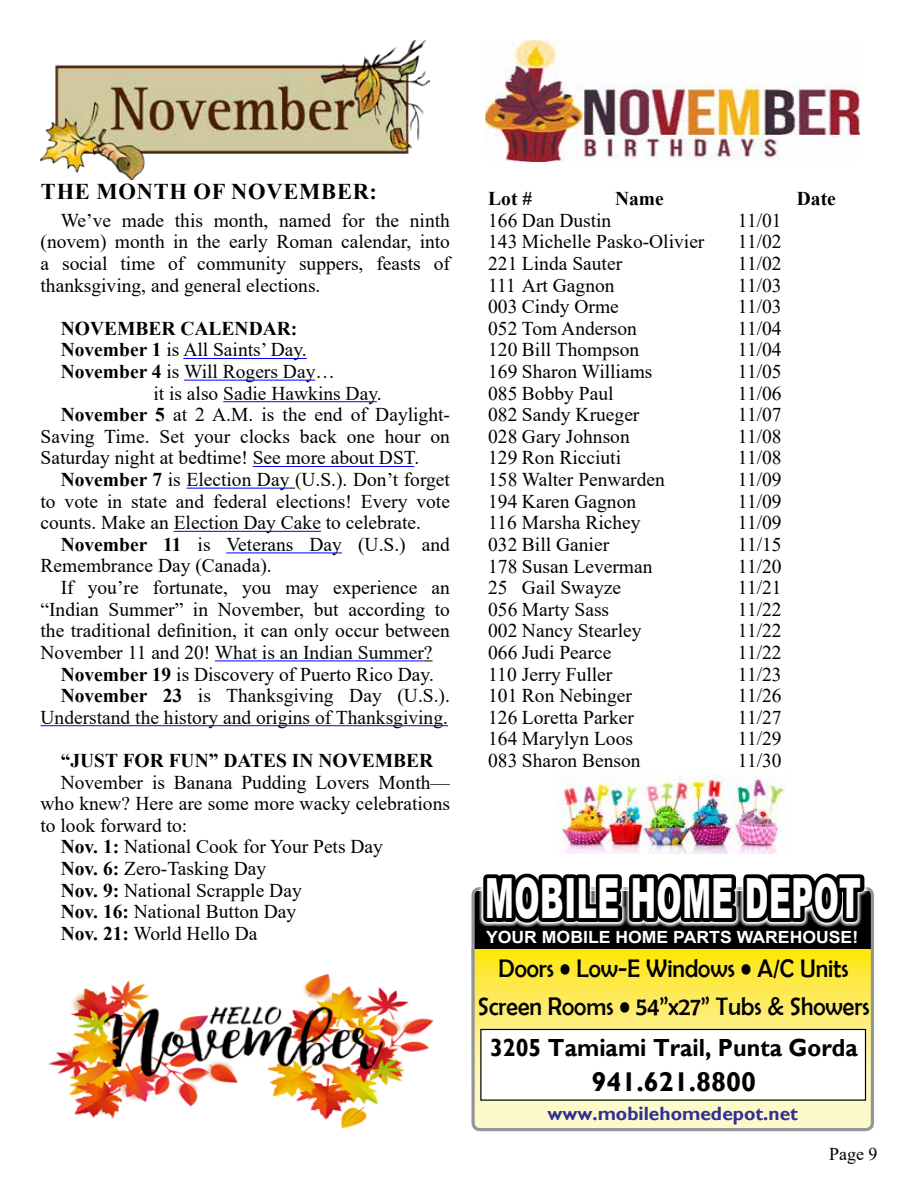
<style>
.page{position:relative;width:918px;height:1188px;background:#fff}
.page>*{position:absolute;margin:0;border:0;box-sizing:border-box;transform-origin:0 0}
.t1{font:900 55.35px "Arial";letter-spacing:.02em;color:#fff;scale:.55 1}
.t2{font:700 27.15px "Gill Sans";color:#010101}
.t3{font:25.5px/38.4px "Berlin Sans FB";color:#000;text-align:center;scale:.93 1}
.t4{font:700 24.75px "Gill Sans";color:#010101;scale:.94 1}
.t5{font:700 22.5px "Times New Roman";letter-spacing:.035em;color:#000}
.t6{font:19.5px/21.6px "Times New Roman";color:#000;text-align:justify}
.t7{font:19.5px "Times New Roman";color:#000605}
.t8{font:700 19.5px "Times New Roman";color:#000}
.t9{font:700 19.2px "Gill Sans";color:#2e3092}
.t10{font:18px "Times New Roman";color:#000}
.t11{font:700 16.8px "Arial";color:#fff;scale:1.05 1}
.s1{font-weight:700;color:#000}
.s2{color:#000}
.s3{font-weight:700}
.s4{color:#000605}
</style>
<div class="page">
<hr style="left:183px;top:358px;width:124px;height:1px;background:#00f">
<hr style="left:184px;top:380px;width:131px;height:1px;background:#00f">
<hr style="left:223px;top:401px;width:154px;height:1px;background:#00f">
<hr style="left:253px;top:466px;width:161px;height:1px;background:#00f">
<hr style="left:186px;top:488px;width:103px;height:1px;background:#00f">
<hr style="left:174px;top:531px;width:147px;height:1px;background:#00f">
<hr style="left:226px;top:552px;width:116px;height:1px;background:#00f">
<hr style="left:215px;top:660px;width:209px;height:1px;background:#00f">
<hr style="left:40px;top:725px;width:408px;height:1px;background:#00f">
<img style="left:40px;top:40px;width:390px;height:139px">
<img style="left:486px;top:40px;width:374px;height:122px">
<img style="left:553px;top:775px;width:234px;height:78px">
<svg style="left:472px;top:887px;width:402px;height:244px"></svg>
<svg style="left:479px;top:873px;width:389px;height:87px;background:#373419"></svg>
<img style="left:48px;top:974px;width:386px;height:155px">
<p class="t5" style="left:41px;top:175px;width:338px">THE MONTH OF NOVEMBER:</p>
<p class="t6" style="left:41px;top:209px;width:411px;text-indent:20px">We’ve made this month, named for the ninth (novem) month in the early Roman calendar, into a social time of community suppers, feasts of thanksgiving, and general elections.</p>
<p class="t8" style="left:61px;top:314px;width:238px">NOVEMBER CALENDAR:</p>
<p class="t7" style="left:61px;top:336px;width:248px"><span class="s1">November 1</span> <span class="s2">is</span> All Saints’ Day.</p>
<p class="t7" style="left:61px;top:358px;width:276px"><span class="s1">November 4</span> <span class="s2">is</span> Will Rogers Day<span class="s2">…</span></p>
<p class="t7" style="left:153px;top:379px;width:230px"><span class="s2">it is also</span> Sadie Hawkins Day<span class="s2">.</span></p>
<p class="t6" style="left:61px;top:403px;width:391px"><span class="s3">November 5</span> at 2 A.M. is the end of Daylight-</p>
<p class="t6" style="left:41px;top:425px;width:411px">Saving Time. Set your clocks back one hour on</p>
<p class="t6" style="left:41px;top:446px;width:380px">Saturday night at bedtime! <span class="s4">See more about DST</span>.</p>
<p class="t6" style="left:61px;top:468px;width:391px"><span class="s3">November 7</span> is <span class="s4">Election Day</span> (U.S.). Don’t forget</p>
<p class="t6" style="left:40px;top:490px;width:411px">to vote in state and federal elections! Every vote</p>
<p class="t6" style="left:40px;top:511px;width:382px">counts. Make an <span class="s4">Election Day Cake</span> to celebrate.</p>
<p class="t6" style="left:61px;top:533px;width:391px"><span class="s3">November 11</span> is <span class="s4">Veterans Day</span> (U.S.) and</p>
<p class="t6" style="left:41px;top:555px;width:233px">Remembrance Day (Canada).</p>
<p class="t6" style="left:61px;top:576px;width:391px">If you’re fortunate, you may experience an</p>
<p class="t6" style="left:41px;top:598px;width:411px">“Indian Summer” in November, but according to</p>
<p class="t6" style="left:41px;top:619px;width:411px">the traditional definition, it can only occur between</p>
<p class="t7" style="left:41px;top:639px;width:394px"><span class="s2">November 11 and 20!</span> What is an Indian Summer<span class="s2">?</span></p>
<p class="t6" style="left:61px;top:663px;width:375px"><span class="s3">November 19</span> is Discovery of Puerto Rico Day.</p>
<p class="t6" style="left:61px;top:684px;width:391px"><span class="s3">November 23</span> is Thanksgiving Day (U.S.).</p>
<p class="t7" style="left:41px;top:703px;width:409px">Understand the history and origins of Thanksgiving.</p>
<p class="t8" style="left:61px;top:746px;width:374px">“JUST FOR FUN” DATES IN NOVEMBER</p>
<p class="t6" style="left:61px;top:771px;width:391px">November is Banana Pudding Lovers Month—</p>
<p class="t6" style="left:41px;top:792px;width:411px">who knew? Here are some more wacky celebrations</p>
<p class="t6" style="left:41px;top:814px;width:148px">to look forward to:</p>
<p class="t6" style="left:61px;top:835px;width:324px"><span class="s3">Nov. 1:</span> National Cook for Your Pets Day</p>
<p class="t6" style="left:61px;top:857px;width:207px"><span class="s3">Nov. 6:</span> Zero-Tasking Day</p>
<p class="t6" style="left:61px;top:879px;width:243px"><span class="s3">Nov. 9:</span> National Scrapple Day</p>
<p class="t6" style="left:61px;top:900px;width:237px"><span class="s3">Nov. 16:</span> National Button Day</p>
<p class="t6" style="left:61px;top:922px;width:198px"><span class="s3">Nov. 21:</span> World Hello Da</p>
<p class="t8" style="left:488px;top:185px;width:45px">Lot #</p>
<p class="t8" style="left:615px;top:185px;width:50px">Name</p>
<p class="t8" style="left:797px;top:185px;width:40px">Date</p>
<p class="t6" style="left:488px;top:209px;width:125px">166 Dan Dustin</p>
<p class="t6" style="left:738px;top:209px;width:45px">11/01</p>
<p class="t6" style="left:488px;top:230px;width:218px">143 Michelle Pasko-Olivier</p>
<p class="t6" style="left:738px;top:230px;width:45px">11/02</p>
<p class="t6" style="left:488px;top:252px;width:135px">221 Linda Sauter</p>
<p class="t6" style="left:738px;top:252px;width:45px">11/02</p>
<p class="t6" style="left:488px;top:274px;width:128px">111 Art Gagnon</p>
<p class="t6" style="left:738px;top:274px;width:45px">11/03</p>
<p class="t6" style="left:488px;top:295px;width:132px">003 Cindy Orme</p>
<p class="t6" style="left:738px;top:295px;width:45px">11/03</p>
<p class="t6" style="left:488px;top:317px;width:150px">052 Tom Anderson</p>
<p class="t6" style="left:738px;top:317px;width:45px">11/04</p>
<p class="t6" style="left:488px;top:338px;width:152px">120 Bill Thompson</p>
<p class="t6" style="left:738px;top:338px;width:45px">11/04</p>
<p class="t6" style="left:488px;top:360px;width:166px">169 Sharon Williams</p>
<p class="t6" style="left:738px;top:360px;width:45px">11/05</p>
<p class="t6" style="left:488px;top:382px;width:127px">085 Bobby Paul</p>
<p class="t6" style="left:738px;top:382px;width:45px">11/06</p>
<p class="t6" style="left:488px;top:403px;width:153px">082 Sandy Krueger</p>
<p class="t6" style="left:738px;top:403px;width:45px">11/07</p>
<p class="t6" style="left:488px;top:425px;width:143px">028 Gary Johnson</p>
<p class="t6" style="left:738px;top:425px;width:45px">11/08</p>
<p class="t6" style="left:488px;top:447px;width:134px">129 Ron Ricciuti</p>
<p class="t6" style="left:738px;top:447px;width:45px">11/08</p>
<p class="t6" style="left:488px;top:468px;width:178px">158 Walter Penwarden</p>
<p class="t6" style="left:738px;top:468px;width:45px">11/09</p>
<p class="t6" style="left:488px;top:490px;width:150px">194 Karen Gagnon</p>
<p class="t6" style="left:738px;top:490px;width:45px">11/09</p>
<p class="t6" style="left:488px;top:511px;width:154px">116 Marsha Richey</p>
<p class="t6" style="left:738px;top:511px;width:45px">11/09</p>
<p class="t6" style="left:488px;top:533px;width:122px">032 Bill Ganier</p>
<p class="t6" style="left:738px;top:533px;width:45px">11/15</p>
<p class="t6" style="left:488px;top:555px;width:166px">178 Susan Leverman</p>
<p class="t6" style="left:738px;top:555px;width:45px">11/20</p>
<p class="t6" style="left:488px;top:576px;width:134px">25 Gail Swayze</p>
<p class="t6" style="left:738px;top:576px;width:45px">11/21</p>
<p class="t6" style="left:488px;top:598px;width:122px">056 Marty Sass</p>
<p class="t6" style="left:738px;top:598px;width:45px">11/22</p>
<p class="t6" style="left:488px;top:619px;width:155px">002 Nancy Stearley</p>
<p class="t6" style="left:738px;top:619px;width:45px">11/22</p>
<p class="t6" style="left:488px;top:641px;width:125px">066 Judi Pearce</p>
<p class="t6" style="left:738px;top:641px;width:45px">11/22</p>
<p class="t6" style="left:488px;top:663px;width:126px">110 Jerry Fuller</p>
<p class="t6" style="left:738px;top:663px;width:45px">11/23</p>
<p class="t6" style="left:488px;top:684px;width:145px">101 Ron Nebinger</p>
<p class="t6" style="left:738px;top:684px;width:45px">11/26</p>
<p class="t6" style="left:488px;top:706px;width:147px">126 Loretta Parker</p>
<p class="t6" style="left:738px;top:706px;width:45px">11/27</p>
<p class="t6" style="left:488px;top:727px;width:146px">164 Marylyn Loos</p>
<p class="t6" style="left:738px;top:727px;width:45px">11/29</p>
<p class="t6" style="left:488px;top:749px;width:154px">083 Sharon Benson</p>
<p class="t6" style="left:738px;top:749px;width:45px">11/30</p>
<h1 class="t1" style="left:485px;top:858px;width:685px">MOBILE HOME DEPOT</h1>
<p class="t11" style="left:486px;top:925px;width:356px">YOUR MOBILE HOME PARTS WAREHOUSE!</p>
<h3 class="t3" style="left:478px;top:949px;width:422px">Doors • Low-E Windows • A/C Units<br>Screen Rooms • 54”x27” Tubs &amp; Showers</h3>
<p class="t4" style="left:490px;top:1033px;width:393px">3205 Tamiami Trail, Punta Gorda</p>
<h2 class="t2" style="left:592px;top:1066px;width:166px">941.621.8800</h2>
<p class="t9" style="left:548px;top:1102px;width:252px">www.mobilehomedepot.net</p>
<p class="t10" style="left:829px;top:1141px;width:50px">Page 9</p>
</div>
